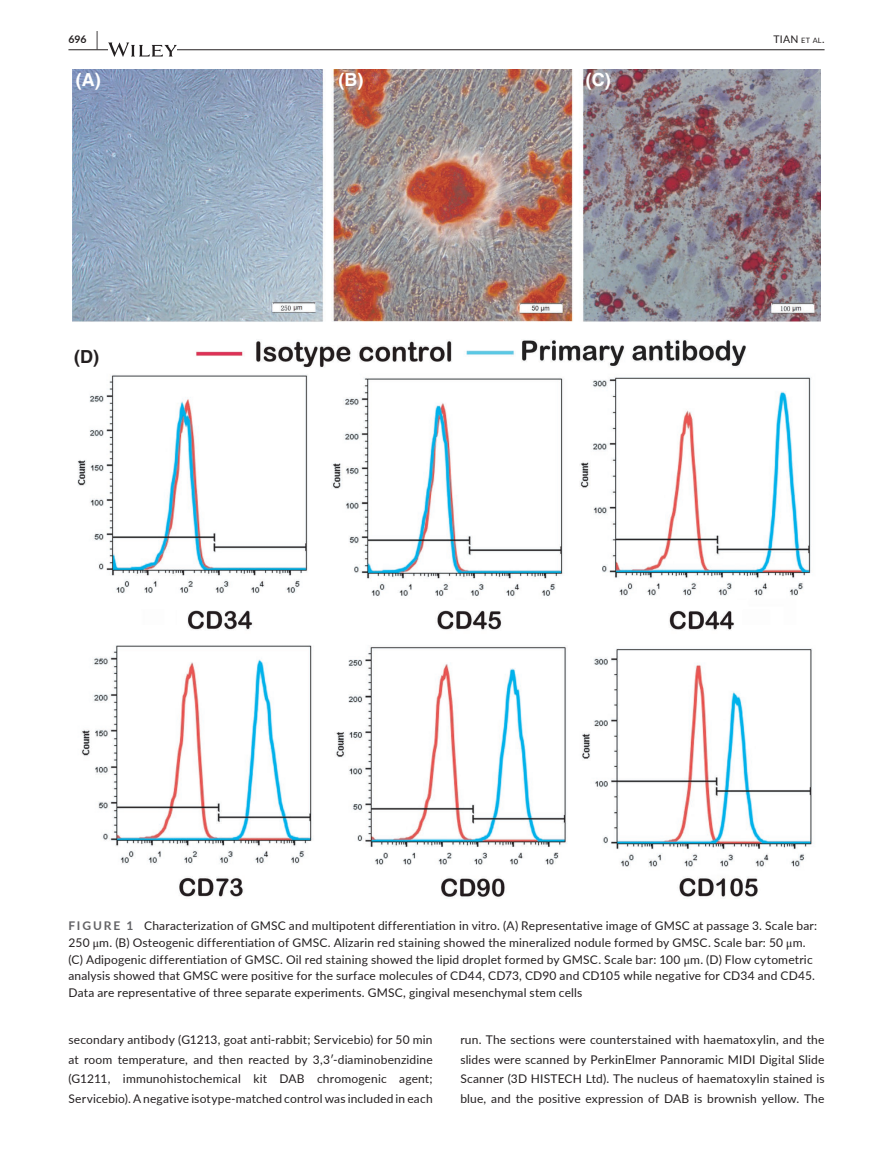
<style>
.page{position:relative;width:893px;height:1174px;background:#fff}
.page>*{position:absolute;margin:0;border:0;box-sizing:border-box;transform-origin:0 0}
.t1{font:700 18px "Helvetica";color:#fff}
.t2{font:700 18px "Helvetica";color:#231f20}
.t3{font:12px/19.5px "Lato";letter-spacing:.015em;color:#231f20;text-align:justify}
.t4{font:10.5px "Lato";color:#231f20}
.t5{font:700 10.5px "Lato";color:#231f20}
.s1{font-size:19.5px}
.s2{font-size:7.35px}
.s3{font-weight:700;color:#636366}
.s4{font-family:"STIX"}
</style>
<div class="page">
<hr style="left:68px;top:49px;width:756px;height:1px;background:#231f20">
<svg style="left:108px;top:42px;width:69px;height:15px"></svg>
<img style="left:72px;top:69px;width:749px;height:828px">
<p class="t5" style="left:68px;top:31px;width:31px">696 <span class="s1">|</span></p>
<p class="t4" style="left:773px;top:31px;width:52px">TIAN <span class="s2">et al</span>.</p>
<h1 class="t1" style="left:76px;top:69px;width:26px">(A)</h1>
<h1 class="t1" style="left:338px;top:69px;width:26px">(B)</h1>
<h1 class="t1" style="left:586px;top:69px;width:26px">(C)</h1>
<h1 class="t2" style="left:74px;top:346px;width:26px">(D)</h1>
<p class="t3" style="left:68px;top:917px;width:750px;line-height:16.5px;text-align:left"><span class="s3">FIGURE 1</span> Characterization of GMSC and multipotent differentiation in vitro. (A) Representative image of GMSC at passage 3. Scale bar:<br>250 <span class="s4">μ</span>m. (B) Osteogenic differentiation of GMSC. Alizarin red staining showed the mineralized nodule formed by GMSC. Scale bar: 50 <span class="s4">μ</span>m. (C) Adipogenic differentiation of GMSC. Oil red staining showed the lipid droplet formed by GMSC. Scale bar: 100 <span class="s4">μ</span>m. (D) Flow cytometric analysis showed that GMSC were positive for the surface molecules of CD44, CD73, CD90 and CD105 while negative for CD34 and CD45.<br>Data are representative of three separate experiments. GMSC, gingival mesenchymal stem cells</p>
<p class="t3" style="left:68px;top:1029px;width:366px">secondary antibody (G1213, goat anti-rabbit; Servicebio) for 50 min at room temperature, and then reacted by 3,3′-diaminobenzidine (G1211, immunohistochemical kit DAB chromogenic agent; Servicebio). A negative isotype-matched control was included in each</p>
<p class="t3" style="left:460px;top:1029px;width:366px">run. The sections were counterstained with haematoxylin, and the slides were scanned by PerkinElmer Pannoramic MIDI Digital Slide Scanner (3D HISTECH Ltd). The nucleus of haematoxylin stained is blue, and the positive expression of DAB is brownish yellow. The</p>
</div>
